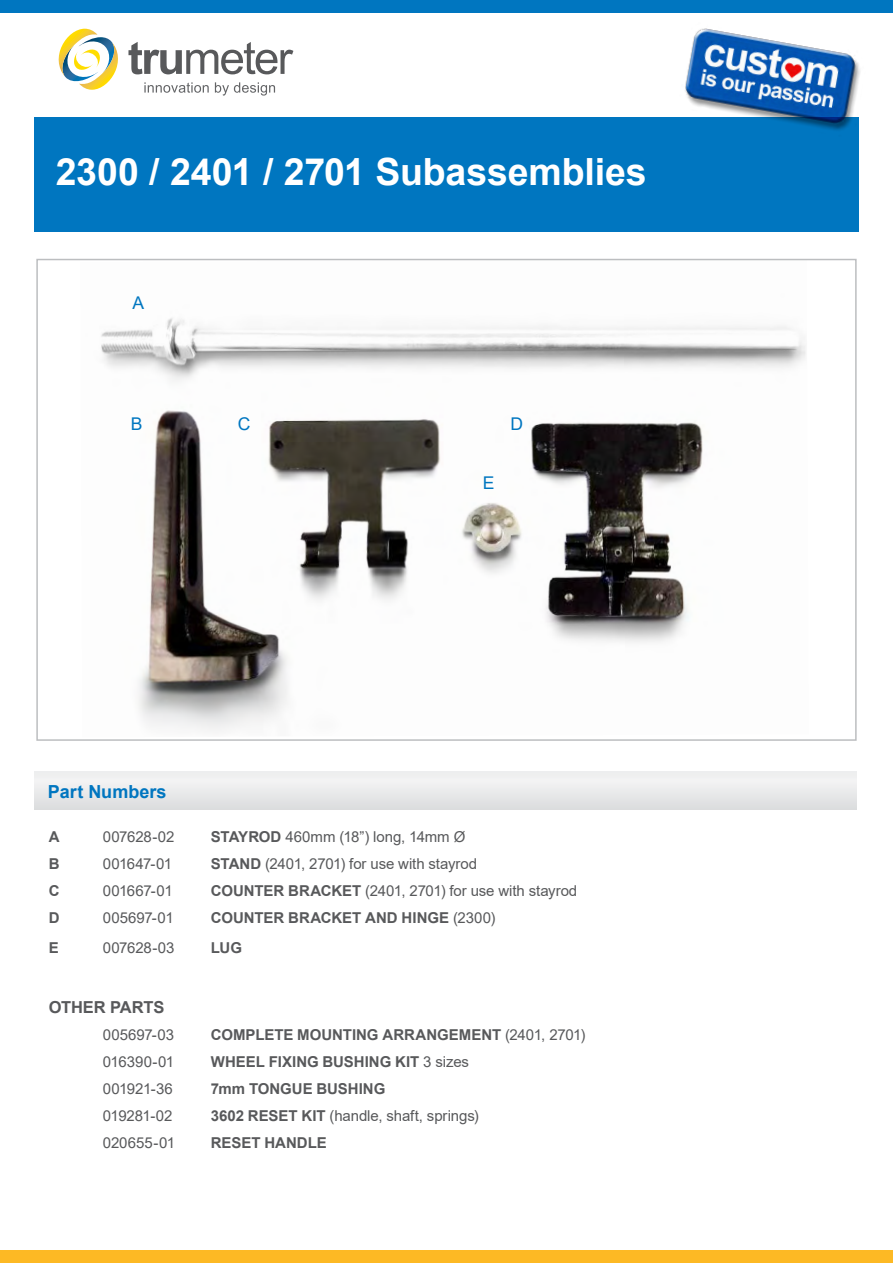
<style>
.page{position:relative;width:893px;height:1263px;background:#fff}
.page>*{position:absolute;margin:0;border:0;box-sizing:border-box;transform-origin:0 0}
.t1{font:700 37.5px "Arial";letter-spacing:-.005em;color:#fff}
.t2{font:700 18px "Arial";color:#0076c0}
.t3{font:17.55px "Arial";color:#0076c0}
.t4{font:700 16.5px "Arial";letter-spacing:-.01em;color:#58595b}
.t5{font:15px "Arial";letter-spacing:-.01em;color:#58595b}
.t6{font:700 15px "Arial";color:#58595b}
.t7{font:15px "Arial";letter-spacing:-.035em;color:#58595b}
.s1{font-weight:700}
.s2{font-weight:400}
</style>
<div class="page">
<div style="left:0;top:0;width:893px;height:12px;background:#0076c0"></div>
<svg style="left:58px;top:29px;width:235px;height:67px"></svg>
<img style="left:685px;top:28px;width:175px;height:89px">
<div style="left:0;top:1250px;width:893px;height:13px;background:#fdb924"></div>
<img style="left:101px;top:318px;width:705px;height:413px">
<div style="left:34px;top:117px;width:825px;height:115px;background:#0076c0"></div>
<div style="left:35px;top:772px;width:822px;height:38px;background:linear-gradient(to right,#e9eaea,#e9e9ea)"></div>
<h1 class="t1" style="left:56px;top:145px;width:592px">2300 / 2401 / 2701 Subassemblies</h1>
<p class="t3" style="left:132px;top:291px;width:13px">A</p>
<p class="t3" style="left:131px;top:412px;width:13px">B</p>
<p class="t3" style="left:238px;top:412px;width:14px">C</p>
<p class="t3" style="left:510px;top:412px;width:14px">D</p>
<p class="t3" style="left:483px;top:471px;width:13px">E</p>
<p class="t2" style="left:48px;top:779px;width:120px">Part Numbers</p>
<p class="t6" style="left:49px;top:826px;width:12px">A</p>
<p class="t5" style="left:103px;top:826px;width:73px">007628-02</p>
<p class="t5" style="left:211px;top:826px;width:256px"><span class="s1">STAYROD</span> 460mm (18”) long, 14mm Ø</p>
<p class="t6" style="left:49px;top:853px;width:12px">B</p>
<p class="t7" style="left:103px;top:853px;width:71px">001647-01</p>
<p class="t5" style="left:211px;top:853px;width:268px"><span class="s1">STAND</span> (2401, 2701) for use with stayrod</p>
<p class="t6" style="left:49px;top:880px;width:12px">C</p>
<p class="t5" style="left:103px;top:880px;width:71px">001667-01</p>
<p class="t5" style="left:211px;top:880px;width:368px"><span class="s1">COUNTER BRACKET</span> (2401, 2701) for use with stayrod</p>
<p class="t6" style="left:49px;top:907px;width:12px">D</p>
<p class="t5" style="left:103px;top:907px;width:72px">005697-01</p>
<p class="t6" style="left:211px;top:907px;width:286px">COUNTER BRACKET AND HINGE <span class="s2">(2300)</span></p>
<p class="t6" style="left:49px;top:937px;width:12px">E</p>
<p class="t5" style="left:103px;top:937px;width:73px">007628-03</p>
<p class="t6" style="left:211px;top:937px;width:33px">LUG</p>
<p class="t4" style="left:49px;top:995px;width:117px">OTHER PARTS</p>
<p class="t5" style="left:103px;top:1024px;width:73px">005697-03</p>
<p class="t6" style="left:211px;top:1024px;width:376px">COMPLETE MOUNTING ARRANGEMENT <span class="s2">(2401, 2701)</span></p>
<p class="t5" style="left:103px;top:1051px;width:73px">016390-01</p>
<p class="t6" style="left:211px;top:1051px;width:260px">WHEEL FIXING BUSHING KIT <span class="s2">3 sizes</span></p>
<p class="t5" style="left:103px;top:1078px;width:72px">001921-36</p>
<p class="t6" style="left:211px;top:1078px;width:176px">7mm TONGUE BUSHING</p>
<p class="t5" style="left:103px;top:1105px;width:71px">019281-02</p>
<p class="t5" style="left:211px;top:1105px;width:270px"><span class="s1">3602 RESET KIT</span> (handle, shaft, springs)</p>
<p class="t5" style="left:103px;top:1132px;width:74px">020655-01</p>
<p class="t6" style="left:211px;top:1132px;width:117px">RESET HANDLE</p>
</div>
